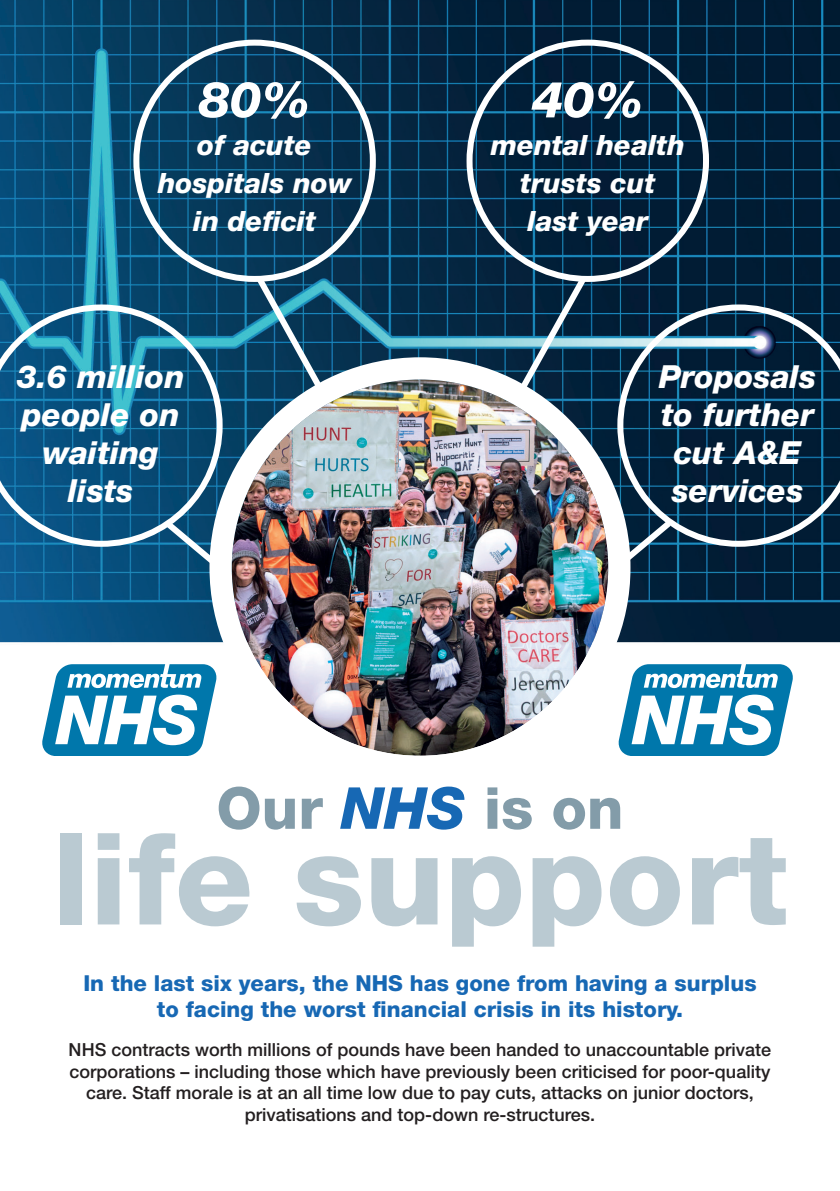
<style>
.page{position:relative;width:840px;height:1191px;background:#fff}
.page>*{position:absolute;margin:0;border:0;box-sizing:border-box;transform-origin:0 0}
.t1{font:800 127.6px "Helvetica Neue";color:#bacad2}
.t2{font:italic 800 68px "Helvetica Neue";letter-spacing:-.03em;color:#fff}
.t3{font:800 57.8px "Helvetica Neue";color:#839ca9}
.t4{font:italic 800 50px "Helvetica Neue";color:#fff}
.t5{font:italic 800 31.8px/38.2px "Helvetica Neue";color:#fff;text-align:center}
.t6{font:italic 800 28px/38px "Helvetica Neue";color:#fff;text-align:center}
.t7{font:800 22px/26.4px "Helvetica Neue";color:#1768b4;text-align:center}
.t8{font:500 18px/21.6px "Helvetica Neue";color:#231f20;text-align:center}
.s1{font-style:italic;color:#1768b4}
</style>
<div class="page">
<img style="left:0;top:0;width:839px;height:709px">
<svg style="left:0;top:304px;width:222px;height:243px;background:#1e678f"></svg>
<svg style="left:617px;top:304px;width:222px;height:243px;background:#1a3c56"></svg>
<div style="left:466px;top:40px;width:242px;height:242px;border:6px solid #fff;border-radius:50%"></div>
<div style="left:133px;top:40px;width:242px;height:242px;border:6px solid #fff;border-radius:50%"></div>
<svg style="left:42px;top:663px;width:174px;height:92px"></svg>
<svg style="left:618px;top:663px;width:174px;height:92px"></svg>
<svg style="left:159px;top:515px;width:57px;height:54px;background:#2f698c"></svg>
<svg style="left:623px;top:515px;width:53px;height:54px;background:#2c4a61"></svg>
<svg style="left:251px;top:271px;width:78px;height:127px;background:#2d627e"></svg>
<svg style="left:513px;top:271px;width:78px;height:127px;background:#305168"></svg>
<img style="left:231px;top:379px;width:377px;height:376px;border-radius:188px">
<div style="left:209px;top:357px;width:421px;height:421px;border:22px solid #fff;border-radius:50%"></div>
<p class="t4" style="left:198px;top:70px;width:114px">80%</p>
<p class="t6" style="left:158px;top:126px;width:195px">of acute hospitals now in deficit</p>
<p class="t5" style="left:17px;top:357px;width:169px">3.6 million people on waiting lists</p>
<p class="t4" style="left:531px;top:70px;width:114px">40%</p>
<p class="t6" style="left:490px;top:126px;width:195px">mental health trusts cut<br>last year</p>
<p class="t5" style="left:658px;top:357px;width:158px">Proposals to further cut A&amp;E services</p>
<p class="t2" style="left:56px;top:679px;width:144px">NHS</p>
<p class="t2" style="left:632px;top:679px;width:144px">NHS</p>
<p class="t3" style="left:216px;top:774px;width:408px">Our <span class="s1">NHS</span> is on</p>
<p class="t1" style="left:52px;top:803px;width:737px">life support</p>
<p class="t7" style="left:83px;top:969px;width:674px">In the last six years, the NHS has gone from having a surplus to facing the worst financial crisis in its history.</p>
<p class="t8" style="left:69px;top:1038px;width:703px">NHS contracts worth millions of pounds have been handed to unaccountable private corporations – including those which have previously been criticised for poor-quality care. Staff morale is at an all time low due to pay cuts, attacks on junior doctors, privatisations and top-down re-structures.</p>
</div>
